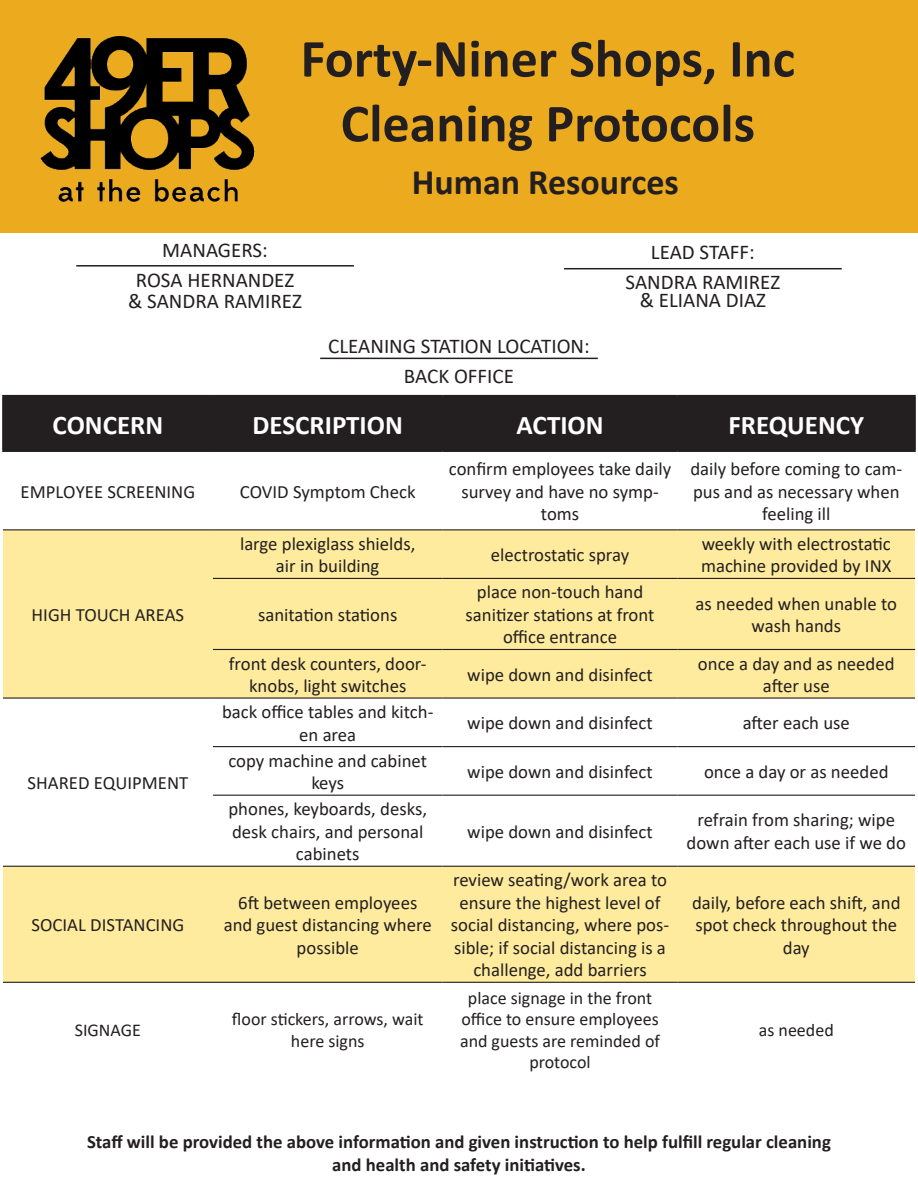
<style>
.page{position:relative;width:918px;height:1188px;background:#fff}
.page>*{position:absolute;margin:0;border:0;box-sizing:border-box;transform-origin:0 0}
.Heading_1{font:700 54px "Calibri";color:#231f20}
.Heading_2{font:700 36px "Calibri";color:#231f20}
.t1{font:700 27px "Calibri";color:#fff}
.t2{font:21px "Calibri";color:#231f20}
.t3{font:18.75px/22.5px "Calibri";color:#231f20;text-align:center}
.t4{font:700 18.75px/22.5px "Calibri";color:#231f20;text-align:center}
.t5{font:18px/21.6px "Calibri";color:#231f20;text-align:center}
</style>
<div class="page">
<div style="left:4px;top:396px;width:910px;height:54px;background:#231f20"></div>
<svg style="left:3px;top:530px;width:912px;height:452px;fill:#feeb9d"></svg>
<hr style="left:2px;top:395px;width:211px;height:1px;background:#231f20">
<hr style="left:2px;top:396px;width:2px;height:54px;background:#231f20">
<hr style="left:213px;top:395px;width:230px;height:1px;background:#231f20">
<hr style="left:212px;top:396px;width:2px;height:54px;background:#231f20">
<hr style="left:443px;top:395px;width:235px;height:1px;background:#231f20">
<hr style="left:442px;top:396px;width:1px;height:54px;background:#231f20">
<hr style="left:678px;top:395px;width:238px;height:1px;background:#231f20">
<hr style="left:677px;top:396px;width:1px;height:54px;background:#231f20">
<hr style="left:914px;top:396px;width:2px;height:54px;background:#231f20">
<hr style="left:2px;top:450px;width:211px;height:2px;background:#231f20">
<hr style="left:213px;top:450px;width:230px;height:2px;background:#231f20">
<hr style="left:443px;top:450px;width:235px;height:2px;background:#231f20">
<hr style="left:678px;top:450px;width:238px;height:2px;background:#231f20">
<hr style="left:3px;top:529px;width:210px;height:1px;background:#231f20">
<hr style="left:213px;top:529px;width:230px;height:1px;background:#231f20">
<hr style="left:443px;top:529px;width:235px;height:1px;background:#231f20">
<hr style="left:678px;top:529px;width:237px;height:1px;background:#231f20">
<hr style="left:213px;top:578px;width:230px;height:1px;background:#231f20">
<hr style="left:443px;top:578px;width:235px;height:1px;background:#231f20">
<hr style="left:678px;top:578px;width:237px;height:1px;background:#231f20">
<hr style="left:213px;top:649px;width:230px;height:1px;background:#231f20">
<hr style="left:443px;top:649px;width:235px;height:1px;background:#231f20">
<hr style="left:678px;top:649px;width:237px;height:1px;background:#231f20">
<hr style="left:3px;top:697px;width:210px;height:2px;background:#231f20">
<hr style="left:213px;top:697px;width:230px;height:2px;background:#231f20">
<hr style="left:443px;top:697px;width:235px;height:2px;background:#231f20">
<hr style="left:678px;top:697px;width:237px;height:2px;background:#231f20">
<hr style="left:213px;top:746px;width:230px;height:1px;background:#231f20">
<hr style="left:443px;top:746px;width:235px;height:1px;background:#231f20">
<hr style="left:678px;top:746px;width:237px;height:1px;background:#231f20">
<hr style="left:213px;top:795px;width:230px;height:1px;background:#231f20">
<hr style="left:443px;top:795px;width:235px;height:1px;background:#231f20">
<hr style="left:678px;top:795px;width:237px;height:1px;background:#231f20">
<hr style="left:3px;top:866px;width:210px;height:1px;background:#231f20">
<hr style="left:213px;top:866px;width:230px;height:1px;background:#231f20">
<hr style="left:443px;top:866px;width:235px;height:1px;background:#231f20">
<hr style="left:678px;top:866px;width:237px;height:1px;background:#231f20">
<hr style="left:3px;top:982px;width:210px;height:1px;background:#231f20">
<hr style="left:213px;top:982px;width:230px;height:1px;background:#231f20">
<hr style="left:443px;top:982px;width:235px;height:1px;background:#231f20">
<hr style="left:678px;top:982px;width:237px;height:1px;background:#231f20">
<div style="left:0;top:0;width:918px;height:232px;background:#ecab1f"></div>
<img style="left:40px;top:36px;width:214px;height:166px">
<hr style="left:320px;top:358px;width:278px;height:1px;background:#231f20">
<hr style="left:76px;top:265px;width:278px;height:2px;background:#231f20">
<hr style="left:564px;top:268px;width:278px;height:1px;background:#231f20">
<p class="Heading_1" style="left:301px;top:20px;width:496px">Forty-Niner Shops, Inc</p>
<p class="Heading_1" style="left:341px;top:85px;width:416px">Cleaning Protocols</p>
<p class="Heading_2" style="left:412px;top:157px;width:269px">Human Resources</p>
<p class="t2" style="left:162px;top:236px;width:107px">MANAGERS:</p>
<p class="t2" style="left:136px;top:266px;width:160px">ROSA HERNANDEZ</p>
<p class="t2" style="left:128px;top:287px;width:175px">&amp; SANDRA RAMIREZ</p>
<p class="t2" style="left:328px;top:331px;width:263px">CLEANING STATION LOCATION:</p>
<p class="t2" style="left:404px;top:361px;width:111px">BACK OFFICE</p>
<p class="t2" style="left:651px;top:237px;width:105px">LEAD STAFF:</p>
<p class="t2" style="left:626px;top:267px;width:156px">SANDRA RAMIREZ</p>
<p class="t2" style="left:640px;top:285px;width:128px">&amp; ELIANA DIAZ</p>
<p class="t1" style="left:53px;top:406px;width:112px">CONCERN</p>
<p class="t1" style="left:253px;top:406px;width:152px">DESCRIPTION</p>
<p class="t1" style="left:517px;top:406px;width:89px">ACTION</p>
<p class="t1" style="left:728px;top:406px;width:137px">FREQUENCY</p>
<p class="t3" style="left:21px;top:480px;width:176px">EMPLOYEE SCREENING</p>
<p class="t3" style="left:240px;top:480px;width:177px">COVID Symptom Check</p>
<p class="t3" style="left:32px;top:603px;width:154px">HIGH TOUCH AREAS</p>
<p class="t3" style="left:240px;top:532px;width:177px">large plexiglass shields,</p>
<p class="t3" style="left:276px;top:554px;width:105px">air in building</p>
<p class="t3" style="left:258px;top:603px;width:141px">sanitation stations</p>
<p class="t3" style="left:449px;top:458px;width:224px">confirm employees take daily survey and have no symp&shy;toms</p>
<p class="t3" style="left:690px;top:458px;width:213px">daily before coming to cam&shy;pus and as necessary when feeling ill</p>
<p class="t3" style="left:491px;top:543px;width:140px">electrostatic spray</p>
<p class="t3" style="left:701px;top:532px;width:192px;text-align:left">weekly with electrostatic machine provided by INX</p>
<p class="t3" style="left:477px;top:581px;width:168px">place non-touch hand</p>
<p class="t3" style="left:466px;top:603px;width:190px">sanitizer stations at front office entrance</p>
<p class="t3" style="left:696px;top:592px;width:203px">as needed when unable to wash hands</p>
<p class="t3" style="left:28px;top:771px;width:162px">SHARED EQUIPMENT</p>
<p class="t3" style="left:32px;top:913px;width:154px">SOCIAL DISTANCING</p>
<p class="t3" style="left:229px;top:652px;width:199px">front desk counters, door&shy;knobs, light switches</p>
<p class="t3" style="left:467px;top:663px;width:187px">wipe down and disinfect</p>
<p class="t3" style="left:698px;top:652px;width:198px">once a day and as needed after use</p>
<p class="t3" style="left:222px;top:700px;width:213px">back office tables and kitch&shy;en area</p>
<p class="t3" style="left:467px;top:711px;width:187px">wipe down and disinfect</p>
<p class="t3" style="left:743px;top:711px;width:109px">after each use</p>
<p class="t3" style="left:228px;top:749px;width:200px">copy machine and cabinet keys</p>
<p class="t3" style="left:467px;top:760px;width:187px">wipe down and disinfect</p>
<p class="t3" style="left:704px;top:760px;width:186px">once a day or as needed</p>
<p class="t3" style="left:228px;top:797px;width:200px">phones, keyboards, desks, desk chairs, and personal cabinets</p>
<p class="t3" style="left:467px;top:820px;width:187px">wipe down and disinfect</p>
<p class="t3" style="left:687px;top:809px;width:221px">refrain from sharing; wipe down after each use if we do</p>
<p class="t3" style="left:224px;top:891px;width:210px">6ft between employees and guest distancing where possible</p>
<p class="t3" style="left:451px;top:868px;width:220px">review seating/work area to ensure the highest level of social distancing, where pos&shy;sible; if social distancing is a challenge, add barriers</p>
<p class="t3" style="left:692px;top:891px;width:210px">daily, before each shift, and spot check throughout the day</p>
<p class="t5" style="left:75px;top:1019px;width:68px">SIGNAGE</p>
<p class="t5" style="left:232px;top:1008px;width:193px">floor stickers, arrows, wait here signs</p>
<p class="t5" style="left:460px;top:986px;width:202px">place signage in the front office to ensure employees and guests are reminded of protocol</p>
<p class="t5" style="left:759px;top:1019px;width:76px">as needed</p>
<p class="t4" style="left:87px;top:1130px;width:745px">Staff will be provided the above information and given instruction to help fulfill regular cleaning and health and safety initiatives.</p>
</div>
